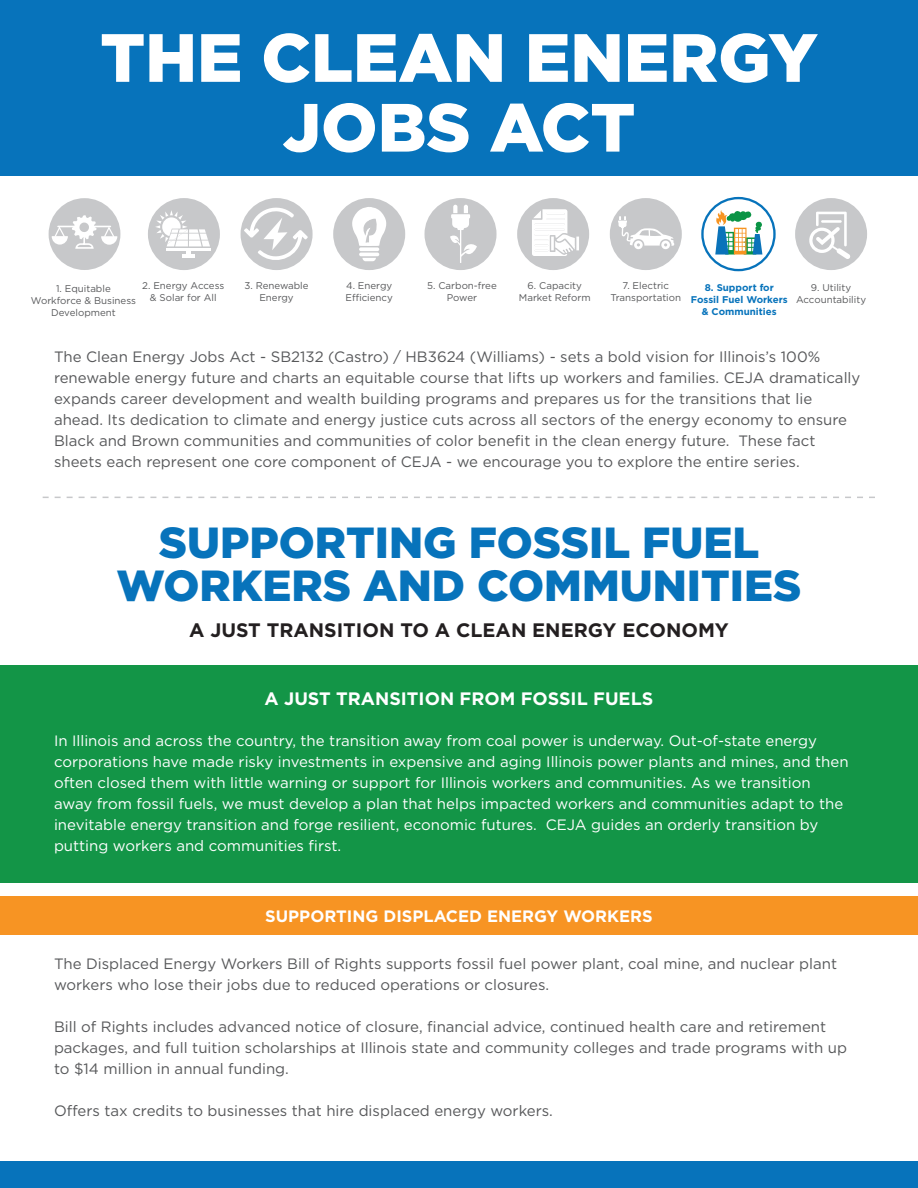
<style>
.page{position:relative;width:918px;height:1188px;background:#fff}
.page>*{position:absolute;margin:0;border:0;box-sizing:border-box;transform-origin:0 0}
.Subtitle{font:900 68.1px "Gotham";color:#fff}
.t1{font:900 43.5px "Gotham";color:#0773bb}
.Subtitle-2{font:700 19.5px "Gotham";color:#231f20}
.Subtitle-3{font:700 18px "Gotham";color:#fff}
.Heading_3{font:700 16.5px "Gotham";color:#fff}
.t2{font:15px/21px "Gotham";color:#57585a}
.t3{font:15px/21px "Gotham";color:#fff}
.t4{font:9.75px/12px "Gotham";color:#57585a;text-align:center}
.t5{font:700 9.75px "Gotham";color:#0773bb}
</style>
<div class="page">
<div style="left:0;top:0;width:918px;height:176px;background:#0773bb"></div>
<div style="left:0;top:896px;width:918px;height:39px;background:#f79423"></div>
<div style="left:0;top:666px;width:918px;height:217px;background:#139547"></div>
<svg style="left:43px;top:497px;width:832px;height:1px"></svg>
<div style="left:0;top:1161px;width:918px;height:27px;background:#0773bb"></div>
<svg style="left:715px;top:210px;width:47px;height:45px"></svg>
<div style="left:148px;top:198px;width:72px;height:72px;background:#c7c8ca;border-radius:50%"></div>
<div style="left:49px;top:198px;width:71px;height:72px;background:#c7c8ca;border-radius:50%"></div>
<div style="left:241px;top:198px;width:72px;height:72px;background:#c7c8ca;border-radius:50%"></div>
<div style="left:333px;top:198px;width:72px;height:72px;background:#c7c8ca;border-radius:50%"></div>
<div style="left:425px;top:198px;width:72px;height:72px;background:#c7c8ca;border-radius:50%"></div>
<div style="left:517px;top:198px;width:72px;height:72px;background:#c7c8ca;border-radius:50%"></div>
<div style="left:610px;top:198px;width:72px;height:72px;background:#c7c8ca;border-radius:50%"></div>
<div style="left:701px;top:197px;width:75px;height:74px;border:2px solid #0773bb;border-radius:50%"></div>
<svg style="left:52px;top:215px;width:66px;height:34px"></svg>
<svg style="left:352px;top:207px;width:35px;height:39px"></svg>
<svg style="left:359px;top:247px;width:20px;height:4px"></svg>
<hr style="left:359px;top:253px;width:20px;height:3px;background:#fff;border-radius:2px">
<svg style="left:362px;top:258px;width:14px;height:3px"></svg>
<div style="left:795px;top:198px;width:72px;height:72px;background:#c7c8ca;border-radius:50%"></div>
<svg style="left:244px;top:201px;width:64px;height:64px"></svg>
<hr style="left:167px;top:248px;width:44px;height:3px;background:#fff">
<svg style="left:155px;top:210px;width:55px;height:45px"></svg>
<hr style="left:183px;top:254px;width:12px;height:4px;background:#fff">
<svg style="left:809px;top:212px;width:41px;height:47px"></svg>
<hr style="left:460px;top:222px;width:1px;height:41px;background:#fff">
<svg style="left:450px;top:205px;width:27px;height:52px"></svg>
<svg style="left:532px;top:209px;width:47px;height:47px"></svg>
<svg style="left:618px;top:198px;width:56px;height:51px"></svg>
<p class="Subtitle" style="left:100px;top:18px;width:719px">THE CLEAN ENERGY</p>
<p class="Subtitle" style="left:283px;top:88px;width:354px">JOBS ACT</p>
<p class="t4" style="left:142px;top:280px;width:84px">2. Energy Access &amp; Solar for All</p>
<p class="t4" style="left:244px;top:280px;width:66px">3. Renewable</p>
<p class="t4" style="left:56px;top:283px;width:56px">1. Equitable</p>
<p class="t4" style="left:31px;top:295px;width:107px">Workforce &amp; Business</p>
<p class="t4" style="left:51px;top:307px;width:66px">Development</p>
<p class="t4" style="left:259px;top:292px;width:36px">Energy</p>
<p class="t4" style="left:346px;top:280px;width:48px">4. Energy</p>
<p class="t4" style="left:345px;top:292px;width:49px">Efficiency</p>
<p class="t4" style="left:427px;top:280px;width:71px">5. Carbon-free</p>
<p class="t4" style="left:447px;top:292px;width:32px">Power</p>
<p class="t4" style="left:528px;top:280px;width:56px">6. Capacity</p>
<p class="t4" style="left:519px;top:292px;width:73px">Market Reform</p>
<p class="t4" style="left:623px;top:280px;width:48px">7. Electric</p>
<p class="t4" style="left:610px;top:292px;width:72px">Transportation</p>
<p class="t5" style="left:705px;top:281px;width:71px">8. Support for</p>
<p class="t5" style="left:691px;top:293px;width:98px">Fossil Fuel Workers</p>
<p class="t5" style="left:702px;top:305px;width:76px">&amp; Communities</p>
<p class="t4" style="left:811px;top:281px;width:42px">9. Utility</p>
<p class="t4" style="left:796px;top:293px;width:72px">Accountability</p>
<p class="t2" style="left:54px;top:346px;width:808px">The Clean Energy Jobs Act - SB2132 (Castro) / HB3624 (Williams) - sets a bold vision for Illinois’s 100% renewable energy future and charts an equitable course that lifts up workers and families. CEJA dramatically expands career development and wealth building programs and prepares us for the transitions that lie ahead. Its dedication to climate and energy justice cuts across all sectors of the energy economy to ensure Black and Brown communities and communities of color benefit in the clean energy future. These fact sheets each represent one core component of CEJA - we encourage you to explore the entire series.</p>
<p class="t1" style="left:159px;top:517px;width:602px">SUPPORTING FOSSIL FUEL</p>
<p class="t1" style="left:117px;top:560px;width:686px">WORKERS AND COMMUNITIES</p>
<p class="Subtitle-2" style="left:189px;top:617px;width:541px">A JUST TRANSITION TO A CLEAN ENERGY ECONOMY</p>
<p class="Subtitle-3" style="left:265px;top:686px;width:390px">A JUST TRANSITION FROM FOSSIL FUELS</p>
<p class="t3" style="left:54px;top:730px;width:796px">In Illinois and across the country, the transition away from coal power is underway. Out-of-state energy corporations have made risky investments in expensive and aging Illinois power plants and mines, and then often closed them with little warning or support for Illinois workers and communities. As we transition away from fossil fuels, we must develop a plan that helps impacted workers and communities adapt to the inevitable energy transition and forge resilient, economic futures. CEJA guides an orderly transition by putting workers and communities first.</p>
<p class="Heading_3" style="left:265px;top:906px;width:389px">SUPPORTING DISPLACED ENERGY WORKERS</p>
<p class="t2" style="left:54px;top:953px;width:785px">The Displaced Energy Workers Bill of Rights supports fossil fuel power plant, coal mine, and nuclear plant workers who lose their jobs due to reduced operations or closures.</p>
<p class="t2" style="left:54px;top:1016px;width:795px">Bill of Rights includes advanced notice of closure, financial advice, continued health care and retirement packages, and full tuition scholarships at Illinois state and community colleges and trade programs with up to $14 million in annual funding.</p>
<p class="t2" style="left:54px;top:1100px;width:500px">Offers tax credits to businesses that hire displaced energy workers.</p>
</div>
